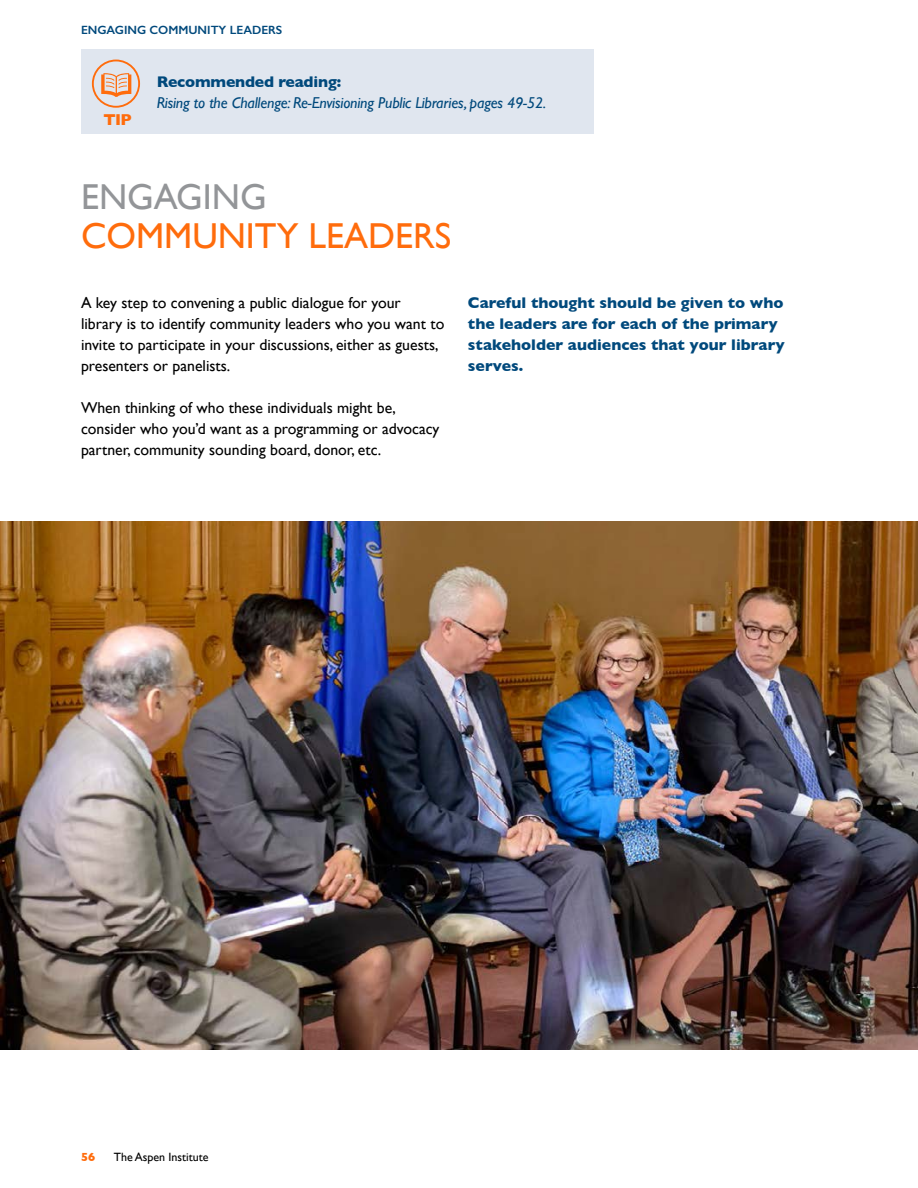
<style>
.page{position:relative;width:918px;height:1188px;background:#fff}
.page>*{position:absolute;margin:0;border:0;box-sizing:border-box;transform-origin:0 0}
.t1{font:36px "Gill Sans";color:#ff6c0c}
.t2{font:36px "Gill Sans";color:#939598}
.t3{font:700 16.05px "Gill Sans";color:#ff6c0c}
.t4{font:15.75px/21px "Gill Sans";color:#000}
.t5{font:700 15.75px/21px "Gill Sans";color:#00497c}
.t6{font:italic 15.75px "Gill Sans";letter-spacing:-.01em;color:#00497c}
.t7{font:600 12px "Gill Sans";color:#00497c}
.t8{font:12px "Gill Sans";color:#000}
.t9{font:700 12px "Gill Sans";color:#ff6c0c}
</style>
<div class="page">
<div style="left:81px;top:50px;width:513px;height:84px;background:#e0e6ef"></div>
<div style="left:92px;top:60px;width:48px;height:48px;border:2px solid #ff6c0c;border-radius:50%"></div>
<svg style="left:101px;top:73px;width:30px;height:24px"></svg>
<img style="left:0;top:521px;width:918px;height:528px">
<p class="t7" style="left:81px;top:22px;width:203px">ENGAGING COMMUNITY LEADERS</p>
<p class="t3" style="left:104px;top:106px;width:30px">TIP</p>
<p class="t5" style="left:157px;top:70px;width:186px">Recommended reading:</p>
<p class="t6" style="left:157px;top:93px;width:391px">Rising to the Challenge: Re-Envisioning Public Libraries, pages 49-52.</p>
<h1 class="t2" style="left:81px;top:175px;width:187px">ENGAGING</h1>
<h1 class="t1" style="left:81px;top:214px;width:372px">COMMUNITY LEADERS</h1>
<p class="t4" style="left:81px;top:292px;width:365px">A key step to convening a public dialogue for your library is to identify community leaders who you want to invite to participate in your discussions, either as guests, presenters or panelists.</p>
<p class="t4" style="left:81px;top:397px;width:360px">When thinking of who these individuals might be, consider who you’d want as a programming or advocacy partner, community sounding board, donor, etc.</p>
<p class="t5" style="left:468px;top:292px;width:318px">Careful thought should be given to who the leaders are for each of the primary stakeholder audiences that your library serves.</p>
<p class="t9" style="left:81px;top:1147px;width:16px">56</p>
<p class="t8" style="left:114px;top:1150px;width:96px">The Aspen Institute</p>
</div>
